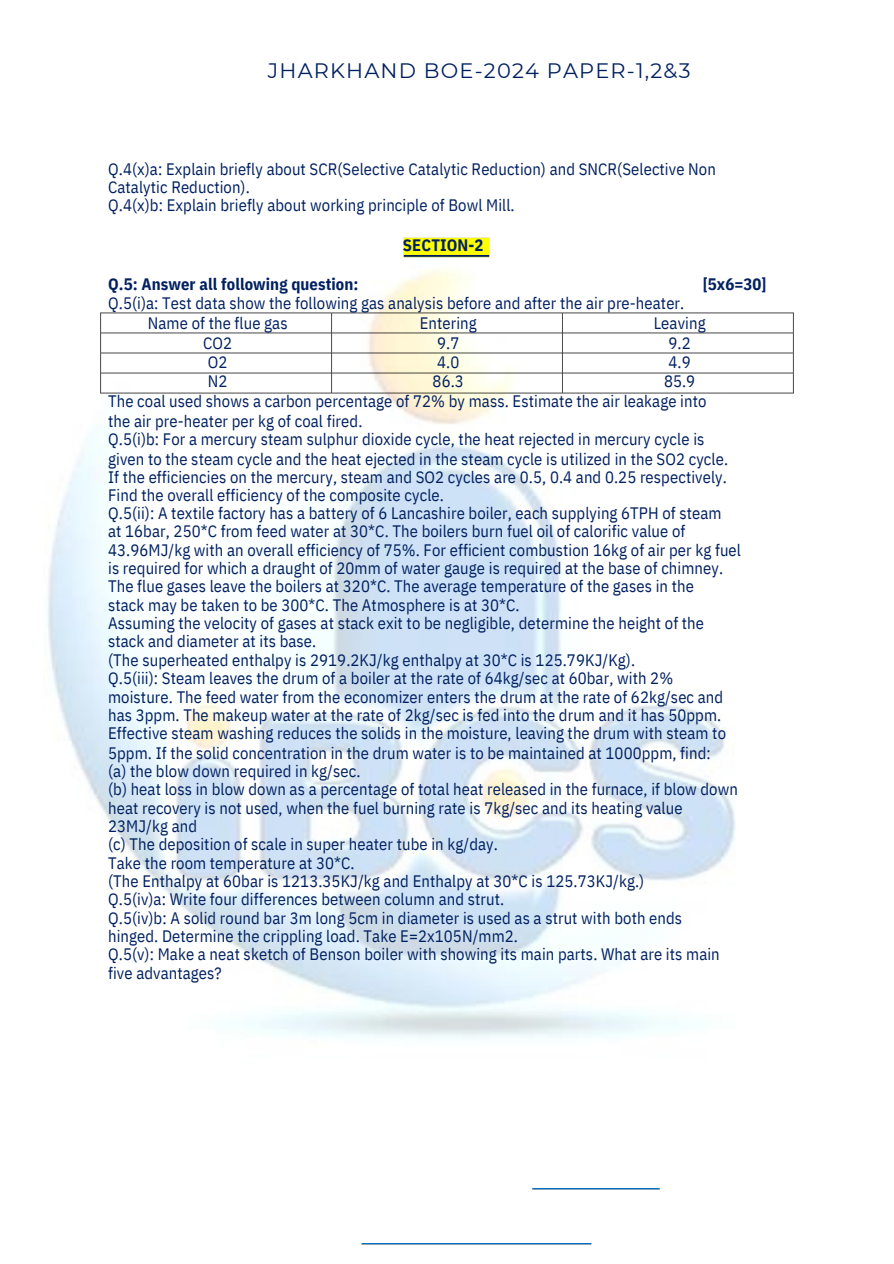
<style>
.page{position:relative;width:894px;height:1264px;background:#fff}
.page>*{position:absolute;margin:0;border:0;box-sizing:border-box;transform-origin:0 0}
.t1{font:20.85px "Montserrat";letter-spacing:.055em;color:#002060}
.t2{font:16.5px/18px "IBM Plex Sans Cond";letter-spacing:.005em;color:#002060}
.t3{font:700 16.5px "IBM Plex Sans Cond";letter-spacing:.005em;color:#002060}
</style>
<div class="page">
<img style="left:47px;top:269px;width:689px;height:771px">
<img style="left:403px;top:237px;width:87px;height:21px">
<img style="left:361px;top:1243px;width:231px;height:1px">
<img style="left:532px;top:1188px;width:128px;height:1px">
<img style="left:92px;top:306px;width:702px;height:94px">
<h1 class="t1" style="left:268px;top:58px;width:424px">JHARKHAND BOE-2024 PAPER-1,2&amp;3</h1>
<p class="t2" style="left:108px;top:160px;width:609px">Q.4(x)a: Explain briefly about SCR(Selective Catalytic Reduction) and SNCR(Selective Non<br>Catalytic Reduction).<br>Q.4(x)b: Explain briefly about working principle of Bowl Mill.</p>
<p class="t3" style="left:403px;top:234px;width:82px">SECTION-2</p>
<h2 class="t3" style="left:108px;top:273px;width:252px">Q.5: Answer all following question:</h2>
<p class="t3" style="left:702px;top:273px;width:65px">[5x6=30]</p>
<h3 class="t2" style="left:108px;top:294px;width:577px">Q.5(i)a: Test data show the following gas analysis before and after the air pre-heater.</h3>
<h3 class="t2" style="left:148px;top:313px;width:141px">Name of the flue gas</h3>
<p class="t2" style="left:203px;top:334px;width:30px">CO2</p>
<p class="t2" style="left:208px;top:353px;width:21px">O2</p>
<p class="t2" style="left:208px;top:372px;width:21px">N2</p>
<p class="t2" style="left:653px;top:313px;width:53px">Leaving</p>
<p class="t2" style="left:668px;top:334px;width:24px">9.2</p>
<p class="t2" style="left:668px;top:353px;width:24px">4.9</p>
<p class="t2" style="left:663px;top:372px;width:33px">85.9</p>
<p class="t2" style="left:108px;top:392px;width:599px">The coal used shows a carbon percentage of 72% by mass. Estimate the air leakage into</p>
<p class="t2" style="left:108px;top:411px;width:256px">the air pre-heater per kg of coal fired.</p>
<p class="t2" style="left:108px;top:429px;width:597px">Q.5(i)b: For a mercury steam sulphur dioxide cycle, the heat rejected in mercury cycle is</p>
<p class="t2" style="left:108px;top:449px;width:621px">given to the steam cycle and the heat ejected in the steam cycle is utilized in the SO2 cycle.</p>
<p class="t2" style="left:108px;top:467px;width:620px">If the efficiencies on the mercury, steam and SO2 cycles are 0.5, 0.4 and 0.25 respectively.</p>
<p class="t2" style="left:108px;top:485px;width:337px">Find the overall efficiency of the composite cycle.</p>
<p class="t2" style="left:108px;top:503px;width:615px">Q.5(ii): A textile factory has a battery of 6 Lancashire boiler, each supplying 6TPH of steam</p>
<p class="t2" style="left:108px;top:521px;width:578px">at 16bar, 250*C from feed water at 30*C. The boilers burn fuel oil of calorific value of</p>
<p class="t2" style="left:108px;top:540px;width:634px">43.96MJ/kg with an overall efficiency of 75%. For efficient combustion 16kg of air per kg fuel</p>
<p class="t2" style="left:108px;top:558px;width:616px">is required for which a draught of 20mm of water gauge is required at the base of chimney.</p>
<p class="t2" style="left:108px;top:576px;width:587px">The flue gases leave the boilers at 320*C. The average temperature of the gases in the</p>
<p class="t2" style="left:108px;top:596px;width:413px">stack may be taken to be 300*C. The Atmosphere is at 30*C.</p>
<p class="t2" style="left:108px;top:614px;width:597px">Assuming the velocity of gases at stack exit to be negligible, determine the height of the</p>
<p class="t2" style="left:108px;top:632px;width:210px">stack and diameter at its base.</p>
<p class="t2" style="left:108px;top:651px;width:528px">(The superheated enthalpy is 2919.2KJ/kg enthalpy at 30*C is 125.79KJ/Kg).</p>
<p class="t2" style="left:108px;top:669px;width:566px">Q.5(iii): Steam leaves the drum of a boiler at the rate of 64kg/sec at 60bar, with 2%</p>
<p class="t2" style="left:108px;top:688px;width:616px">moisture. The feed water from the economizer enters the drum at the rate of 62kg/sec and</p>
<p class="t2" style="left:108px;top:706px;width:614px">has 3ppm. The makeup water at the rate of 2kg/sec is fed into the drum and it has 50ppm.</p>
<p class="t2" style="left:108px;top:724px;width:619px">Effective steam washing reduces the solids in the moisture, leaving the drum with steam to</p>
<p class="t2" style="left:108px;top:743px;width:604px">5ppm. If the solid concentration in the drum water is to be maintained at 1000ppm, find:</p>
<p class="t2" style="left:108px;top:761px;width:254px">(a) the blow down required in kg/sec.</p>
<p class="t2" style="left:108px;top:779px;width:631px">(b) heat loss in blow down as a percentage of total heat released in the furnace, if blow down</p>
<p class="t2" style="left:108px;top:798px;width:575px">heat recovery is not used, when the fuel burning rate is 7kg/sec and its heating value</p>
<p class="t2" style="left:108px;top:816px;width:90px">23MJ/kg and</p>
<p class="t2" style="left:108px;top:834px;width:391px">(c) The deposition of scale in super heater tube in kg/day.</p>
<p class="t2" style="left:108px;top:853px;width:248px">Take the room temperature at 30*C.</p>
<p class="t2" style="left:108px;top:871px;width:537px">(The Enthalpy at 60bar is 1213.35KJ/kg and Enthalpy at 30*C is 125.73KJ/kg.)</p>
<p class="t2" style="left:108px;top:889px;width:397px">Q.5(iv)a: Write four differences between column and strut.</p>
<p class="t2" style="left:108px;top:908px;width:575px">Q.5(iv)b: A solid round bar 3m long 5cm in diameter is used as a strut with both ends</p>
<p class="t2" style="left:108px;top:926px;width:411px">hinged. Determine the crippling load. Take E=2x105N/mm2.</p>
<p class="t2" style="left:108px;top:944px;width:613px">Q.5(v): Make a neat sketch of Benson boiler with showing its main parts. What are its main</p>
<p class="t2" style="left:108px;top:963px;width:115px">five advantages?</p>
<p class="t2" style="left:419px;top:313px;width:59px">Entering</p>
<p class="t2" style="left:437px;top:334px;width:24px">9.7</p>
<p class="t2" style="left:437px;top:353px;width:24px">4.0</p>
<p class="t2" style="left:432px;top:372px;width:33px">86.3</p>
</div>
